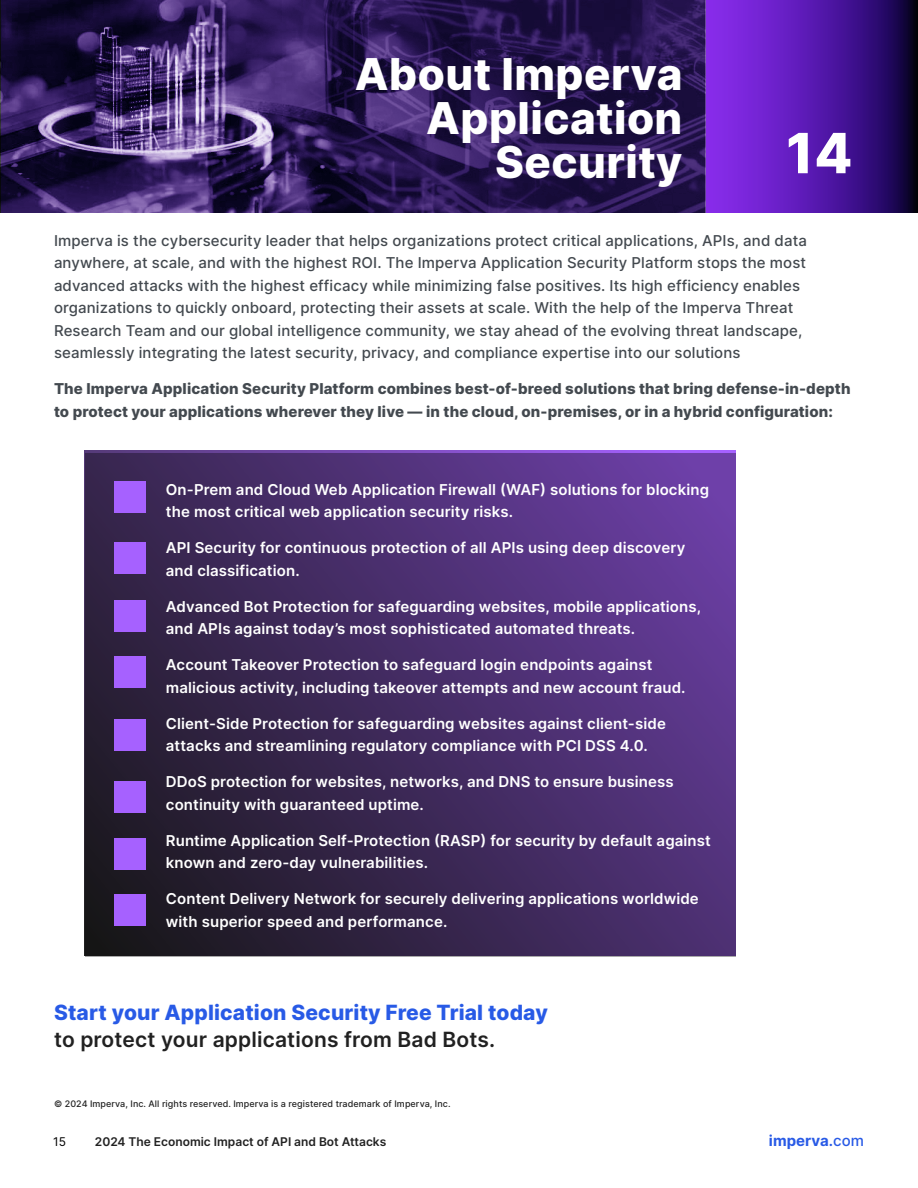
<style>
.page{position:relative;width:918px;height:1188px;background:#fff}
.page>*{position:absolute;margin:0;border:0;box-sizing:border-box;transform-origin:0 0}
.t1{font:800 55.5px "Inter";color:#fff}
.t2{font:800 43.95px/44px "Inter";letter-spacing:.01em;color:#fff;text-align:right}
.t3{font:800 21px "Inter";letter-spacing:.01em;color:#285ae6}
.t4{font:600 21px "Inter";letter-spacing:.01em;color:#212121}
.t5{font:600 15px/22.5px "Inter";letter-spacing:.01em;color:#fff}
.t6{font:500 15px/22.5px "Inter";letter-spacing:.01em;color:#43494f}
.t7{font:800 15px/22.5px "Inter";letter-spacing:.01em;color:#43494f}
.t8{font:700 15px "Inter";color:#285ae6}
.t9{font:600 12px "Inter";color:#212121}
.t10{font:12px "Inter";color:#000}
.t11{font:500 9px "Inter";letter-spacing:.01em;color:#212121}
.s1{font-weight:600}
.s2{font-weight:500}
</style>
<div class="page">
<svg style="left:1px;top:0;width:917px;height:213px;background:#391e69"></svg>
<svg style="left:85px;top:453px;width:651px;height:504px;background:#432b62"></svg>
<div style="left:115px;top:481px;width:31px;height:31px;background:#a661ff"></div>
<div style="left:115px;top:543px;width:31px;height:31px;background:#a661ff"></div>
<div style="left:115px;top:600px;width:31px;height:31px;background:#a661ff"></div>
<div style="left:115px;top:657px;width:31px;height:31px;background:#a661ff"></div>
<div style="left:115px;top:719px;width:31px;height:31px;background:#a661ff"></div>
<div style="left:115px;top:782px;width:31px;height:31px;background:#a661ff"></div>
<div style="left:115px;top:838px;width:31px;height:31px;background:#a661ff"></div>
<div style="left:115px;top:895px;width:31px;height:31px;background:#a661ff"></div>
<h2 class="t2" style="left:355px;top:51px;width:329px">About Imperva<br>Application<br>Security</h2>
<h1 class="t1" style="left:786px;top:113px;width:68px">14</h1>
<p class="t6" style="left:54px;top:229px;width:755px">Imperva is the cybersecurity leader that helps organizations protect critical applications, APIs, and data anywhere, at scale, and with the highest ROI. The Imperva Application Security Platform stops the most advanced attacks with the highest efficacy while minimizing false positives. Its high efficiency enables organizations to quickly onboard, protecting their assets at scale. With the help of the Imperva Threat Research Team and our global intelligence community, we stay ahead of the evolving threat landscape, seamlessly integrating the latest security, privacy, and compliance expertise into our solutions</p>
<p class="t7" style="left:54px;top:377px;width:798px">The Imperva Application Security Platform combines best-of-breed solutions that bring defense-in-depth to protect your applications wherever they live — in the cloud, on-premises, or in a hybrid configuration:</p>
<p class="t5" style="left:166px;top:478px;width:545px">On-Prem and Cloud Web Application Firewall (WAF) solutions for blocking the most critical web application security risks.</p>
<p class="t5" style="left:166px;top:536px;width:521px">API Security for continuous protection of all APIs using deep discovery and classification.</p>
<p class="t5" style="left:166px;top:595px;width:537px">Advanced Bot Protection for safeguarding websites, mobile applications, and APIs against today’s most sophisticated automated threats.</p>
<p class="t5" style="left:166px;top:653px;width:521px">Account Takeover Protection to safeguard login endpoints against malicious activity, including takeover attempts and new account fraud.</p>
<p class="t5" style="left:166px;top:712px;width:502px">Client-Side Protection for safeguarding websites against client-side attacks and streamlining regulatory compliance with PCI DSS 4.0.</p>
<p class="t5" style="left:166px;top:770px;width:509px">DDoS protection for websites, networks, and DNS to ensure business continuity with guaranteed uptime.</p>
<p class="t5" style="left:166px;top:829px;width:547px">Runtime Application Self-Protection (RASP) for security by default against known and zero-day vulnerabilities.</p>
<p class="t5" style="left:166px;top:887px;width:534px">Content Delivery Network for securely delivering applications worldwide with superior speed and performance.</p>
<h3 class="t3" style="left:54px;top:997px;width:495px">Start your Application Security Free Trial today</h3>
<h3 class="t4" style="left:54px;top:1024px;width:443px">to protect your applications from Bad Bots.</h3>
<p class="t11" style="left:54px;top:1098px;width:398px">© 2024 Imperva, Inc. All rights reserved. Imperva is a registered trademark of Imperva, Inc.</p>
<p class="t10" style="left:53px;top:1133px;width:14px">15</p>
<p class="t9" style="left:95px;top:1133px;width:293px">2024 The Economic Impact of API and Bot Attacks</p>
<p class="t8" style="left:769px;top:1130px;width:97px">imperva<span class="s1">.</span><span class="s2">com</span></p>
</div>
